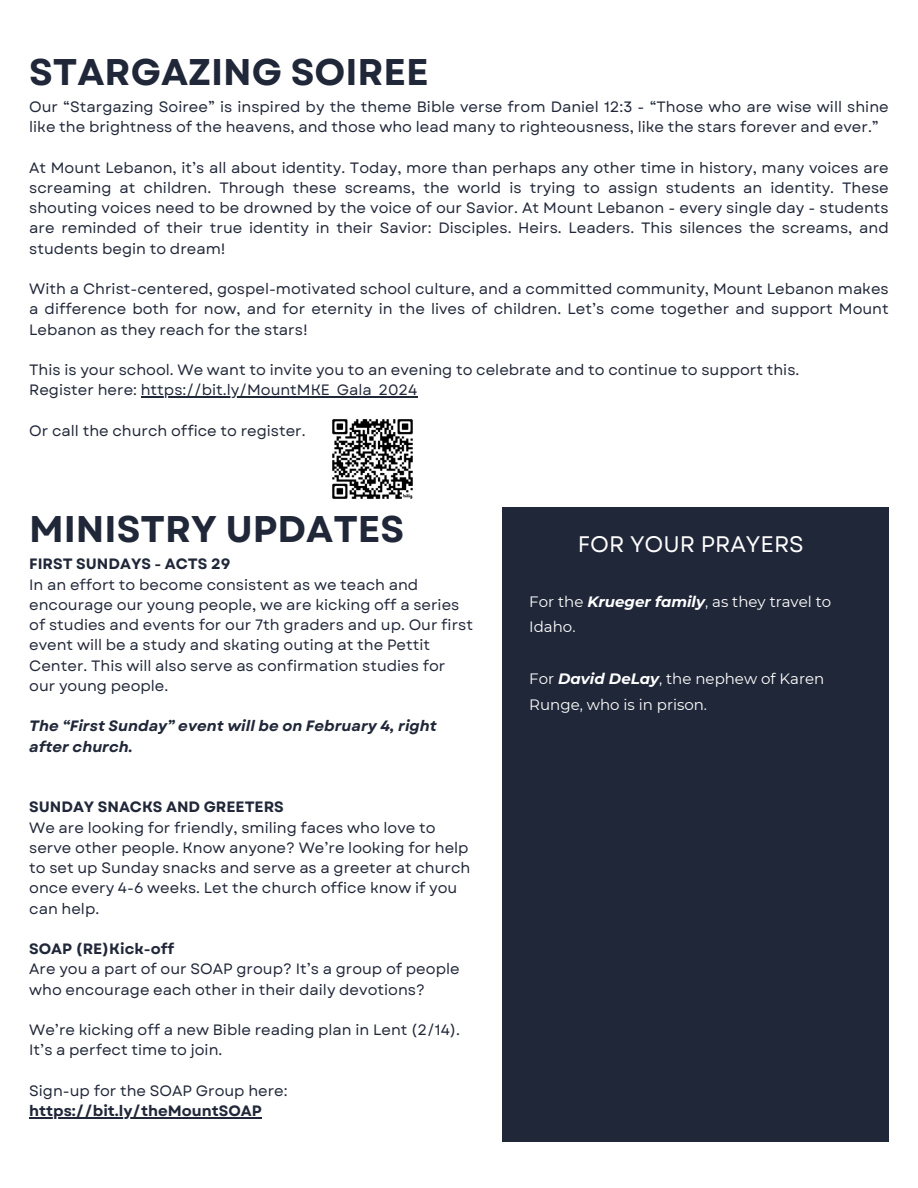
<style>
.page{position:relative;width:918px;height:1188px;background:#fff}
.page>*{position:absolute;margin:0;border:0;box-sizing:border-box;transform-origin:0 0}
.t1{font:700 37.05px "Garet";color:#202738}
.t2{font:22.5px "Garet";color:#fff}
.t3{font:15px/20.2px "Garet";color:#202738}
.t4{font:15px/25.8px "Montserrat";color:#fff}
.t5{font:700 15px "Garet";color:#202738}
.t6{font:italic 700 15px/20.2px "Garet";color:#202738}
.s1{font-weight:700;font-style:italic}
</style>
<div class="page">
<div style="left:502px;top:507px;width:387px;height:635px;background:#202738"></div>
<img style="left:332px;top:419px;width:81px;height:80px">
<hr style="left:141px;top:396px;width:276px;height:2px;background:#202738">
<hr style="left:29px;top:1117px;width:233px;height:1px;background:#202738">
<p class="t1" style="left:29px;top:45px;width:401px">STARGAZING SOIREE</p>
<p class="t3" style="left:29px;top:97px;width:861px">Our “Stargazing Soiree” is inspired by the theme Bible verse from Daniel 12:3 - “Those who are wise will shine like the brightness of the heavens, and those who lead many to righteousness, like the stars forever and ever.”</p>
<p class="t3" style="left:29px;top:157px;width:861px;text-align:justify">At Mount Lebanon, it’s all about identity. Today, more than perhaps any other time in history, many voices are screaming at children. Through these screams, the world is trying to assign students an identity. These shouting voices need to be drowned by the voice of our Savior. At Mount Lebanon - every single day - students are reminded of their true identity in their Savior: Disciples. Heirs. Leaders. This silences the screams, and students begin to dream!</p>
<p class="t3" style="left:29px;top:279px;width:861px;text-align:justify">With a Christ-centered, gospel-motivated school culture, and a committed community, Mount Lebanon makes a difference both for now, and for eternity in the lives of children. Let’s come together and support Mount Lebanon as they reach for the stars!</p>
<p class="t3" style="left:29px;top:360px;width:772px">This is your school. We want to invite you to an evening to celebrate and to continue to support this.</p>
<h1 class="t3" style="left:29px;top:380px;width:390px">Register here: https://bit.ly/MountMKE_Gala_2024</h1>
<p class="t3" style="left:29px;top:421px;width:278px">Or call the church office to register.</p>
<h1 class="t1" style="left:29px;top:502px;width:376px">MINISTRY UPDATES</h1>
<h3 class="t5" style="left:29px;top:553px;width:203px">FIRST SUNDAYS - ACTS 29</h3>
<p class="t3" style="left:29px;top:574px;width:445px">In an effort to become consistent as we teach and encourage our young people, we are kicking off a series of studies and events for our 7th graders and up. Our first event will be a study and skating outing at the Pettit Center. This will also serve as confirmation studies for our young people.</p>
<p class="t6" style="left:29px;top:716px;width:409px">The “First Sunday” event will be on February 4, right after church.</p>
<p class="t5" style="left:29px;top:796px;width:256px">SUNDAY SNACKS AND GREETERS</p>
<p class="t3" style="left:29px;top:817px;width:443px">We are looking for friendly, smiling faces who love to serve other people. Know anyone? We’re looking for help to set up Sunday snacks and serve as a greeter at church once every 4-6 weeks. Let the church office know if you can help.</p>
<p class="t5" style="left:29px;top:938px;width:147px">SOAP (RE)Kick-off</p>
<p class="t3" style="left:29px;top:959px;width:432px">Are you a part of our SOAP group? It’s a group of people who encourage each other in their daily devotions?</p>
<h2 class="t3" style="left:29px;top:1020px;width:432px">We’re kicking off a new Bible reading plan in Lent (2/14).<br>It’s a perfect time to join.</h2>
<p class="t3" style="left:29px;top:1081px;width:260px">Sign-up for the SOAP Group here:</p>
<p class="t5" style="left:29px;top:1100px;width:234px">https://bit.ly/theMountSOAP</p>
<p class="t2" style="left:578px;top:528px;width:228px">FOR YOUR PRAYERS</p>
<p class="t4" style="left:529px;top:588px;width:303px">For the <span class="s1">Krueger family</span>, as they travel to<br>Idaho.</p>
<p class="t4" style="left:529px;top:666px;width:296px">For <span class="s1">David DeLay</span>, the nephew of Karen<br>Runge, who is in prison.</p>
</div>
